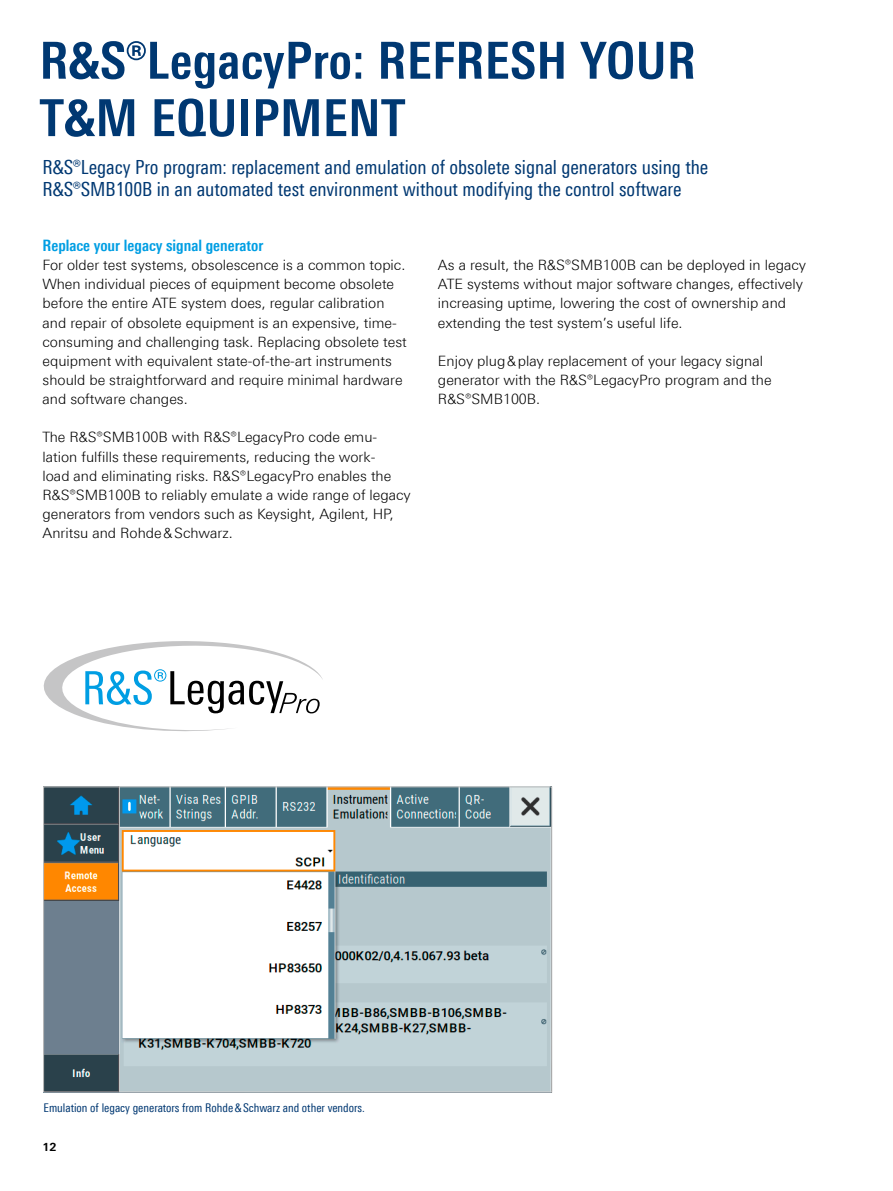
<style>
.page{position:relative;width:893px;height:1191px;background:#fff}
.page>*{position:absolute;margin:0;border:0;box-sizing:border-box;transform-origin:0 0}
.Seiten_Headline_34Pt_blau_IVZ{font:700 condensed 51px/57.4px "Linotype Universfor RS";letter-spacing:.01em;color:#003872}
.Teaser{font:condensed 19.5px/21.5px "Linotype Universfor RS";color:#003872}
.Absatzfett_cyan{font:700 condensed 15.75px "Linotype Universfor RS";color:#009ee3}
.Haupttext{font:300 14.25px/19.2px "Linotype Universfor RS";color:#000}
.Haupttext_ohne_Abstand{font:300 14.25px/19.2px "Linotype Universfor RS";color:#000}
.Bildunterschrift{font:condensed 12px "Linotype Universfor RS";color:#003872}
.t1{font:700 11.25px "Linotype Universfor RS";color:#000}
</style>
<div class="page">
<img style="left:45px;top:788px;width:505px;height:302px">
<div style="left:43px;top:786px;width:509px;height:306px;border:1px solid #bcbcbc"></div>
<svg style="left:43px;top:641px;width:280px;height:91px"></svg>
<p class="Seiten_Headline_34Pt_blau_IVZ" style="left:40px;top:31px;width:658px">R&amp;S®LegacyPro: REFRESH YOUR<br>T&amp;M EQUIPMENT</p>
<p class="Teaser" style="left:43px;top:157px;width:667px">R&amp;S®Legacy Pro program: replacement and emulation of obsolete signal generators using the<br>R&amp;S®SMB100B in an automated test environment without modifying the control software</p>
<p class="Absatzfett_cyan" style="left:43px;top:236px;width:222px">Replace your legacy signal generator</p>
<p class="Haupttext_ohne_Abstand" style="left:43px;top:255px;width:366px">For older test systems, obsolescence is a common topic.<br>When individual pieces of equipment become obsolete before the entire ATE system does, regular calibration and repair of obsolete equipment is an expensive, time&shy;consuming and challenging task. Replacing obsolete test equipment with equivalent state-of-the-art instruments should be straightforward and require minimal hardware and software changes.</p>
<p class="Haupttext" style="left:43px;top:427px;width:370px">The R&amp;S®SMB100B with R&amp;S®LegacyPro code emu&shy;lation fulfills these requirements, reducing the work-<br>load and eliminating risks. R&amp;S®LegacyPro enables the R&amp;S®SMB100B to reliably emulate a wide range of legacy generators from vendors such as Keysight, Agilent, HP, Anritsu and Rohde&amp;Schwarz.</p>
<p class="Haupttext" style="left:438px;top:255px;width:370px">As a result, the R&amp;S®SMB100B can be deployed in legacy ATE systems without major software changes, effectively increasing uptime, lowering the cost of ownership and extending the test system’s useful life.</p>
<p class="Haupttext" style="left:438px;top:351px;width:335px">Enjoy plug&amp;play replacement of your legacy signal generator with the R&amp;S®LegacyPro program and the<br>R&amp;S®SMB100B.</p>
<p class="Bildunterschrift" style="left:44px;top:1101px;width:323px">Emulation of legacy generators from Rohde&amp;Schwarz and other vendors.</p>
<p class="t1" style="left:43px;top:1139px;width:16px">12</p>
</div>
